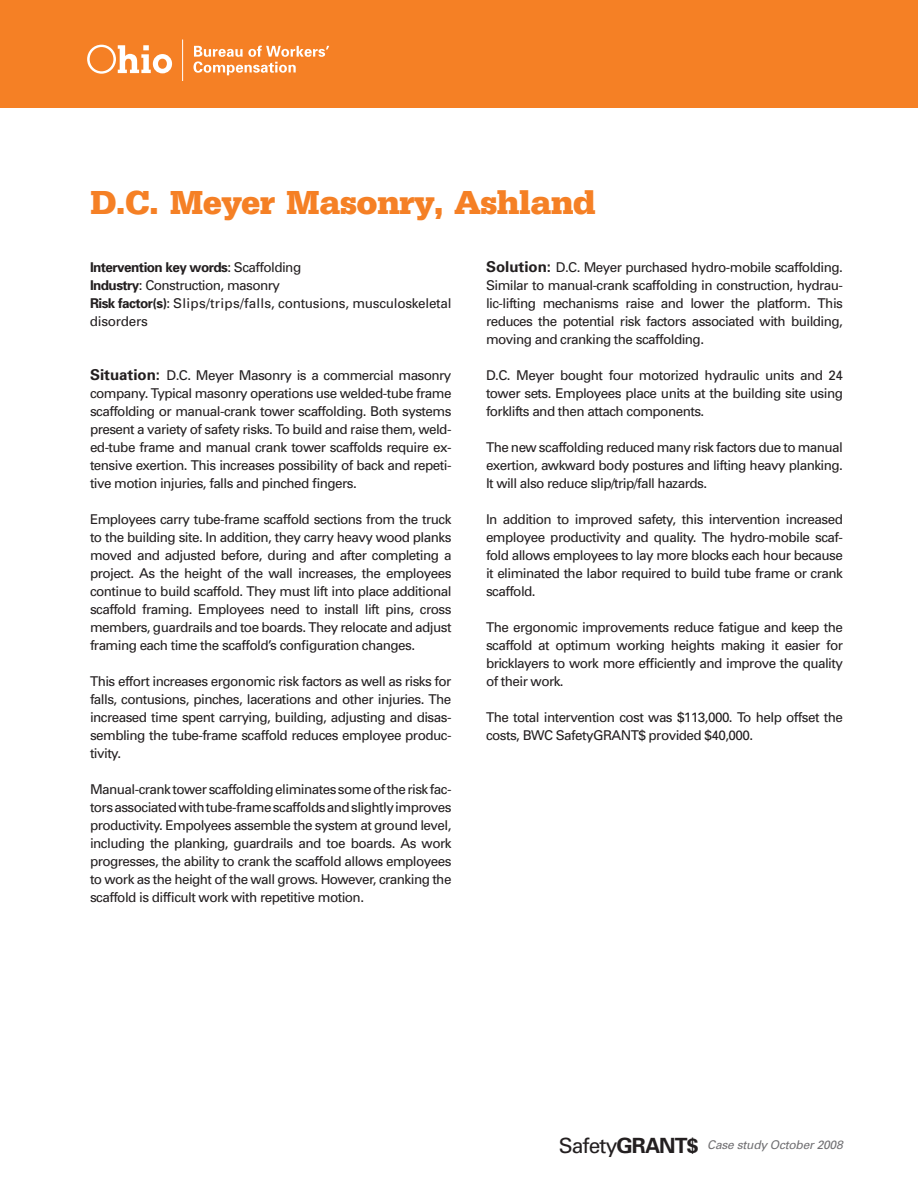
<style>
.page{position:relative;width:918px;height:1188px;background:#fff}
.page>*{position:absolute;margin:0;border:0;box-sizing:border-box;transform-origin:0 0}
.t1{font:700 34.5px "Serifa BEFOP";letter-spacing:-.02em;color:#f58025}
.t2{font:13.5px/18px "Univers";letter-spacing:-.04em;color:#231f20;text-align:justify}
.t3{font:13.5px/18px "Univers";letter-spacing:-.02em;color:#231f20}
.t4{font:italic 12px "Univers";letter-spacing:-.02em;color:#717073}
.s1{font-weight:700}
.s2{font-weight:700;font-size:15px}
.s3{font-style:normal;font-size:21px;color:#231f20}
.s4{font-weight:700;font-style:normal;font-size:21px;color:#231f20}
</style>
<div class="page">
<div style="left:0;top:0;width:918px;height:108px;background:#f58025"></div>
<svg style="left:87px;top:45px;width:85px;height:29px"></svg>
<svg style="left:193px;top:46px;width:136px;height:29px"></svg>
<hr style="left:182px;top:39px;width:1px;height:42px;background:#fff">
<h1 class="t1" style="left:90px;top:191px;width:507px">D.C. Meyer Masonry, Ashland</h1>
<p class="t3" style="left:90px;top:259px;width:363px"><span class="s1">Intervention key words</span>: Scaffolding<br><span class="s1">Industry</span>: Construction, masonry<br><span class="s1">Risk factor(s)</span>: Slips/trips/falls, contusions, musculoskeletal disorders</p>
<p class="t2" style="left:90px;top:367px;width:363px"><span class="s2">Situation:</span> D.C. Meyer Masonry is a commercial masonry company. Typical masonry operations use welded-tube frame scaffolding or manual-crank tower scaffolding. Both systems present a variety of safety risks. To build and raise them, weld&shy;ed-tube frame and manual crank tower scaffolds require ex&shy;tensive exertion. This increases possibility of back and repeti&shy;tive motion injuries, falls and pinched fingers.</p>
<p class="t2" style="left:90px;top:511px;width:363px">Employees carry tube-frame scaffold sections from the truck to the building site. In addition, they carry heavy wood planks moved and adjusted before, during and after completing a project. As the height of the wall increases, the employees continue to build scaffold. They must lift into place additional scaffold framing. Employees need to install lift pins, cross members, guardrails and toe boards. They relocate and adjust framing each time the scaffold’s configuration changes.</p>
<p class="t2" style="left:90px;top:673px;width:363px">This effort increases ergonomic risk factors as well as risks for falls, contusions, pinches, lacerations and other injuries. The increased time spent carrying, building, adjusting and disas&shy;sembling the tube-frame scaffold reduces employee produc&shy;tivity.</p>
<p class="t2" style="left:90px;top:781px;width:363px">Manual-crank tower scaffolding eliminates some of the risk fac&shy;tors associated with tube-frame scaffolds and slightly improves productivity. Empolyees assemble the system at ground level, including the planking, guardrails and toe boards. As work progresses, the ability to crank the scaffold allows employees to work as the height of the wall grows. However, cranking the scaffold is difficult work with repetitive motion.</p>
<p class="t2" style="left:486px;top:259px;width:359px"><span class="s2">Solution:</span> D.C. Meyer purchased hydro-mobile scaffolding.<br>Similar to manual-crank scaffolding in construction, hydrau&shy;lic-lifting mechanisms raise and lower the platform. This reduces the potential risk factors associated with building, moving and cranking the scaffolding.</p>
<p class="t2" style="left:486px;top:367px;width:359px">D.C. Meyer bought four motorized hydraulic units and 24 tower sets. Employees place units at the building site using forklifts and then attach components.</p>
<p class="t2" style="left:486px;top:439px;width:359px">The new scaffolding reduced many risk factors due to manual exertion, awkward body postures and lifting heavy planking.<br>It will also reduce slip/trip/fall hazards.</p>
<p class="t2" style="left:486px;top:511px;width:359px">In addition to improved safety, this intervention increased employee productivity and quality. The hydro-mobile scaf&shy;fold allows employees to lay more blocks each hour because it eliminated the labor required to build tube frame or crank scaffold.</p>
<p class="t2" style="left:486px;top:619px;width:359px">The ergonomic improvements reduce fatigue and keep the scaffold at optimum working heights making it easier for bricklayers to work more efficiently and improve the quality of their work.</p>
<p class="t2" style="left:486px;top:709px;width:359px">The total intervention cost was $113,000. To help offset the costs, BWC SafetyGRANT$ provided $40,000.</p>
<p class="t4" style="left:559px;top:1141px;width:285px"><span class="s3">Safety</span><span class="s4">GRANT$</span> Case study October 2008</p>
</div>
